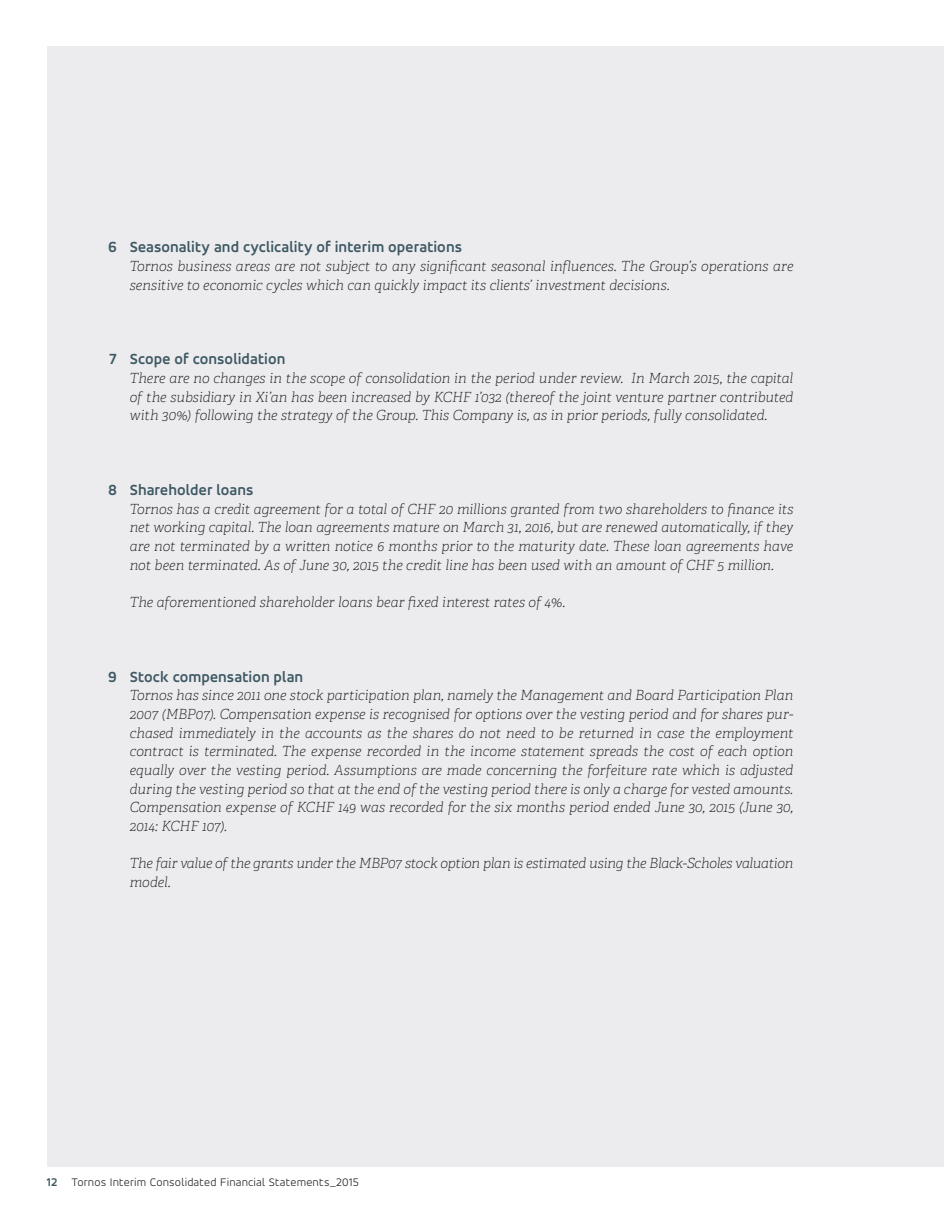
<style>
.page{position:relative;width:944px;height:1214px;background:#fff}
.page>*{position:absolute;margin:0;border:0;box-sizing:border-box;transform-origin:0 0}
.t1{font:700 15.75px "Accord Alternate";letter-spacing:.005em;color:#3d5863}
.t2{font:italic 100 13.95px/18.6px "Adelle";letter-spacing:-.005em;color:#231f20;text-align:justify}
.t3{font:300 12px "Accord Alternate";letter-spacing:.015em;color:#231f20}
.s1{font-weight:700;color:#3d5863}
</style>
<div class="page">
<div style="left:47px;top:47px;width:884px;height:1120px;background:#ececee"></div>
<div style="left:931px;top:47px;width:13px;height:1120px;background:#ececee"></div>
<p class="t1" style="left:108px;top:237px;width:10px">6</p>
<p class="t1" style="left:130px;top:237px;width:334px">Seasonality and cyclicality of interim operations</p>
<p class="t2" style="left:130px;top:257px;width:665px">Tornos business areas are not subject to any significant seasonal influences. The Group’s operations are sensitive to economic cycles which can quickly impact its clients’ investment decisions.</p>
<p class="t1" style="left:109px;top:349px;width:9px">7</p>
<p class="t1" style="left:130px;top:349px;width:157px">Scope of consolidation</p>
<p class="t2" style="left:130px;top:369px;width:665px">There are no changes in the scope of consolidation in the period under review. In March 2015, the capital of the subsidiary in Xi’an has been increased by KCHF 1’032 (thereof the joint venture partner contributed with 30%) following the strategy of the Group. This Company is, as in prior periods, fully consolidated.</p>
<p class="t1" style="left:108px;top:480px;width:10px">8</p>
<p class="t1" style="left:130px;top:480px;width:125px">Shareholder loans</p>
<p class="t2" style="left:130px;top:499px;width:665px">Tornos has a credit agreement for a total of CHF 20 millions granted from two shareholders to finance its net working capital. The loan agreements mature on March 31, 2016, but are renewed automatically, if they are not terminated by a written notice 6 months prior to the maturity date. These loan agreements have not been terminated. As of June 30, 2015 the credit line has been used with an amount of CHF 5 million.</p>
<p class="t2" style="left:130px;top:593px;width:437px">The aforementioned shareholder loans bear fixed interest rates of 4%.</p>
<p class="t1" style="left:108px;top:667px;width:10px">9</p>
<p class="t1" style="left:130px;top:667px;width:175px">Stock compensation plan</p>
<p class="t2" style="left:130px;top:686px;width:665px">Tornos has since 2011 one stock participation plan, namely the Management and Board Participation Plan 2007 (MBP07). Compensation expense is recognised for options over the vesting period and for shares pur&shy;chased immediately in the accounts as the shares do not need to be returned in case the employment contract is terminated. The expense recorded in the income statement spreads the cost of each option equally over the vesting period. Assumptions are made concerning the forfeiture rate which is adjusted during the vesting period so that at the end of the vesting period there is only a charge for vested amounts.<br>Compensation expense of KCHF 149 was recorded for the six months period ended June 30, 2015 (June 30, 2014: KCHF 107).</p>
<p class="t2" style="left:130px;top:854px;width:665px">The fair value of the grants under the MBP07 stock option plan is estimated using the Black-Scholes valuation model.</p>
<p class="t3" style="left:47px;top:1174px;width:313px"><span class="s1">12</span> Tornos Interim Consolidated Financial Statements_2015</p>
</div>
